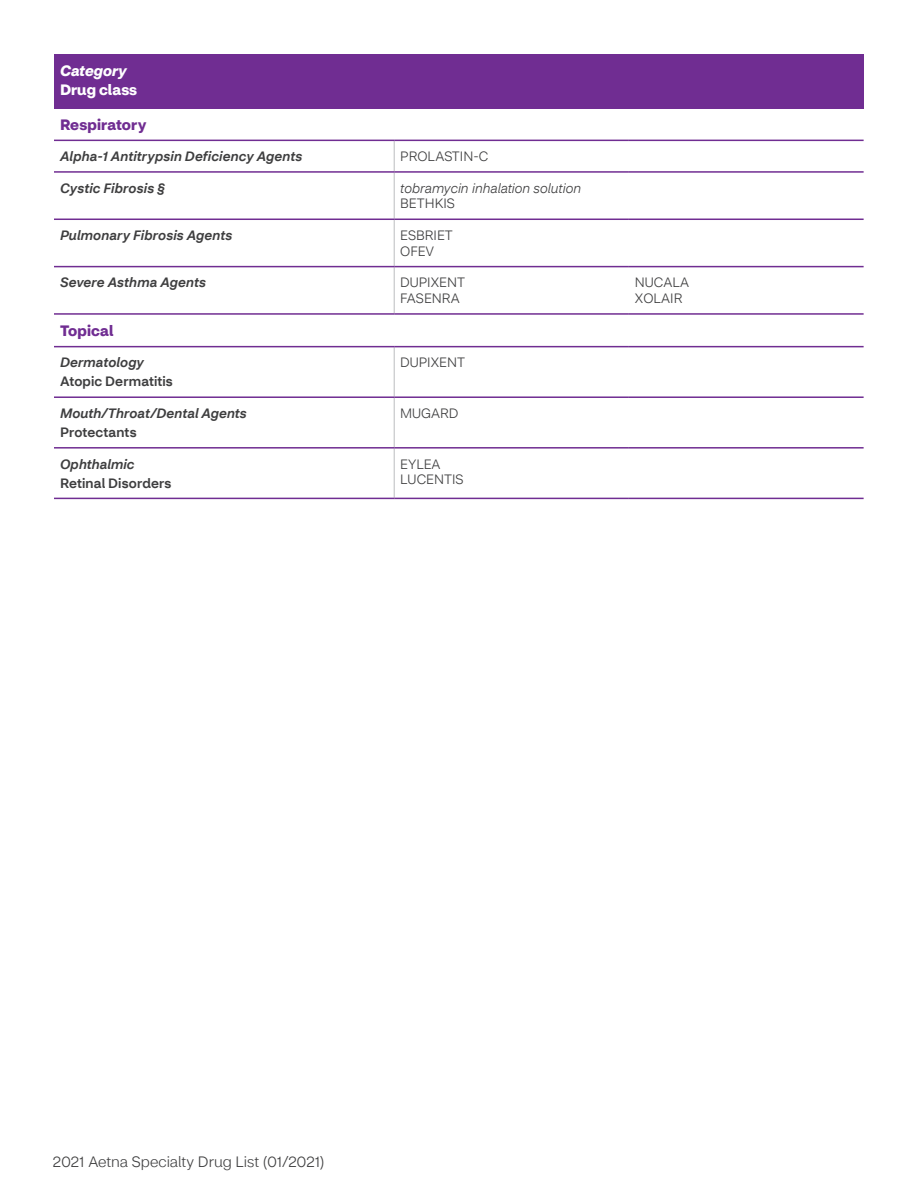
<style>
.page{position:relative;width:918px;height:1188px;background:#fff}
.page>*{position:absolute;margin:0;border:0;box-sizing:border-box;transform-origin:0 0}
.t1{font:300 15px "CVS Health Sans";color:#3e3e3f}
.t2{font:700 15px "CVS Health Sans";letter-spacing:.005em;color:#702d92}
.t3{font:700 15px "CVS Health Sans";color:#fff}
.t4{font:italic 700 15px "CVS Health Sans";color:#fff}
.t5{font:italic 500 13.5px "CVS Health Sans";letter-spacing:.01em;color:#3e3e3f}
.t6{font:300 13.5px/15.8px "CVS Health Sans";color:#3e3e3f}
.t7{font:500 13.5px "CVS Health Sans";letter-spacing:.01em;color:#3e3e3f}
.t8{font:italic 300 13.5px "CVS Health Sans";color:#3e3e3f}
</style>
<div class="page">
<hr style="left:394px;top:141px;width:1px;height:30px;background:#bcbdc0">
<hr style="left:394px;top:173px;width:1px;height:46px;background:#bcbdc0">
<hr style="left:394px;top:220px;width:1px;height:46px;background:#bcbdc0">
<hr style="left:394px;top:267px;width:1px;height:46px;background:#bcbdc0">
<hr style="left:394px;top:347px;width:1px;height:49px;background:#bcbdc0">
<hr style="left:394px;top:398px;width:1px;height:49px;background:#bcbdc0">
<hr style="left:394px;top:449px;width:1px;height:49px;background:#bcbdc0">
<hr style="left:54px;top:140px;width:340px;height:1px;background:#702d92">
<hr style="left:394px;top:140px;width:235px;height:1px;background:#702d92">
<hr style="left:629px;top:140px;width:235px;height:1px;background:#702d92">
<hr style="left:54px;top:171px;width:340px;height:2px;background:#702d92">
<hr style="left:394px;top:171px;width:235px;height:2px;background:#702d92">
<hr style="left:629px;top:171px;width:235px;height:2px;background:#702d92">
<hr style="left:54px;top:219px;width:340px;height:1px;background:#702d92">
<hr style="left:394px;top:219px;width:235px;height:1px;background:#702d92">
<hr style="left:629px;top:219px;width:235px;height:1px;background:#702d92">
<hr style="left:54px;top:266px;width:340px;height:1px;background:#702d92">
<hr style="left:394px;top:266px;width:235px;height:1px;background:#702d92">
<hr style="left:629px;top:266px;width:235px;height:1px;background:#702d92">
<hr style="left:54px;top:313px;width:340px;height:2px;background:#702d92">
<hr style="left:394px;top:313px;width:235px;height:2px;background:#702d92">
<hr style="left:629px;top:313px;width:235px;height:2px;background:#702d92">
<hr style="left:54px;top:346px;width:340px;height:1px;background:#702d92">
<hr style="left:394px;top:346px;width:235px;height:1px;background:#702d92">
<hr style="left:629px;top:346px;width:235px;height:1px;background:#702d92">
<hr style="left:54px;top:396px;width:340px;height:2px;background:#702d92">
<hr style="left:394px;top:396px;width:235px;height:2px;background:#702d92">
<hr style="left:629px;top:396px;width:235px;height:2px;background:#702d92">
<hr style="left:54px;top:447px;width:340px;height:2px;background:#702d92">
<hr style="left:394px;top:447px;width:235px;height:2px;background:#702d92">
<hr style="left:629px;top:447px;width:235px;height:2px;background:#702d92">
<hr style="left:54px;top:498px;width:340px;height:1px;background:#702d92">
<hr style="left:394px;top:498px;width:235px;height:1px;background:#702d92">
<hr style="left:629px;top:498px;width:235px;height:1px;background:#702d92">
<div style="left:54px;top:54px;width:810px;height:54px;background:#702d92"></div>
<p class="t4" style="left:60px;top:61px;width:68px">Category</p>
<p class="t3" style="left:60px;top:80px;width:79px">Drug class</p>
<p class="t2" style="left:60px;top:115px;width:88px">Respiratory</p>
<p class="t5" style="left:60px;top:148px;width:244px">Alpha-1 Antitrypsin Deficiency Agents</p>
<p class="t6" style="left:400px;top:149px;width:90px">PROLASTIN-C</p>
<p class="t5" style="left:60px;top:180px;width:107px">Cystic Fibrosis §</p>
<p class="t8" style="left:400px;top:180px;width:182px">tobramycin inhalation solution</p>
<p class="t6" style="left:400px;top:196px;width:56px">BETHKIS</p>
<p class="t5" style="left:60px;top:227px;width:174px">Pulmonary Fibrosis Agents</p>
<p class="t6" style="left:400px;top:228px;width:54px">ESBRIET<br>OFEV</p>
<p class="t5" style="left:60px;top:274px;width:148px">Severe Asthma Agents</p>
<p class="t6" style="left:400px;top:275px;width:66px">DUPIXENT<br>FASENRA</p>
<p class="t6" style="left:635px;top:275px;width:56px">NUCALA<br>XOLAIR</p>
<p class="t2" style="left:60px;top:321px;width:55px">Topical</p>
<p class="t5" style="left:60px;top:354px;width:86px">Dermatology</p>
<p class="t7" style="left:60px;top:373px;width:114px">Atopic Dermatitis</p>
<p class="t6" style="left:400px;top:355px;width:66px">DUPIXENT</p>
<p class="t5" style="left:60px;top:405px;width:188px">Mouth/Throat/Dental Agents</p>
<p class="t7" style="left:60px;top:424px;width:78px">Protectants</p>
<p class="t5" style="left:60px;top:456px;width:76px">Ophthalmic</p>
<p class="t7" style="left:60px;top:475px;width:113px">Retinal Disorders</p>
<p class="t6" style="left:400px;top:405px;width:60px">MUGARD</p>
<p class="t6" style="left:400px;top:456px;width:65px">EYLEA<br>LUCENTIS</p>
<p class="t1" style="left:53px;top:1152px;width:273px">2021 Aetna Specialty Drug List (01/2021)</p>
</div>
